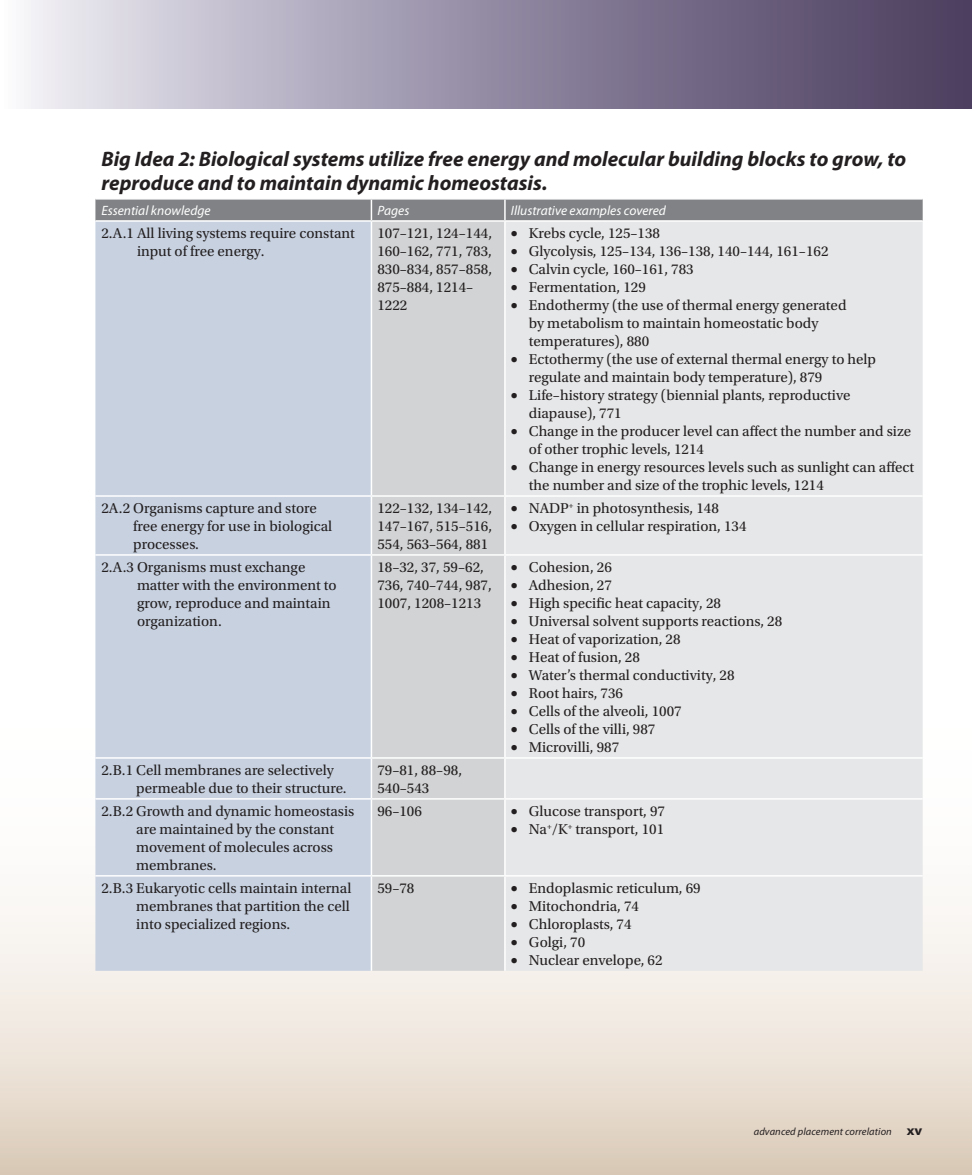
<style>
.page{position:relative;width:972px;height:1175px;background:#fff}
.page>*{position:absolute;margin:0;border:0;box-sizing:border-box;transform-origin:0 0}
.t1{font:italic 700 21px/24px "Myriad Pro";color:#231f20}
.t2{font:15px/18px "Utopia Std";color:#231f20}
.t3{font:italic 13.5px "Myriad Pro";color:#fff}
.t4{font:italic 10.5px "Myriad Pro";letter-spacing:.01em;color:#231f20}
.s1{font-weight:700;font-style:normal;font-size:13.5px}
</style>
<div class="page">
<svg style="left:0;top:906px;width:972px;height:268px;background:#eae0d5"></svg>
<div style="left:0;top:0;width:972px;height:108px;background:linear-gradient(to right,#eeedf6,#433559)"></div>
<div style="left:95px;top:222px;width:276px;height:748px;background:#c7d1e0"></div>
<div style="left:372px;top:222px;width:132px;height:748px;background:#d1d3d4"></div>
<div style="left:506px;top:222px;width:417px;height:748px;background:#e6e7e8"></div>
<div style="left:95px;top:199px;width:828px;height:21px;background:#808285"></div>
<hr style="left:505px;top:198px;width:418px;height:2px;background:#fff">
<hr style="left:504px;top:200px;width:2px;height:20px;background:#fff">
<hr style="left:95px;top:495px;width:276px;height:2px;background:#fff">
<hr style="left:371px;top:495px;width:134px;height:2px;background:#fff">
<hr style="left:505px;top:495px;width:418px;height:2px;background:#fff">
<hr style="left:95px;top:554px;width:276px;height:1px;background:#fff">
<hr style="left:371px;top:554px;width:134px;height:1px;background:#fff">
<hr style="left:505px;top:554px;width:418px;height:1px;background:#fff">
<hr style="left:95px;top:757px;width:276px;height:1px;background:#fff">
<hr style="left:371px;top:757px;width:134px;height:1px;background:#fff">
<hr style="left:505px;top:757px;width:418px;height:1px;background:#fff">
<hr style="left:95px;top:798px;width:276px;height:1px;background:#fff">
<hr style="left:371px;top:798px;width:134px;height:1px;background:#fff">
<hr style="left:505px;top:798px;width:418px;height:1px;background:#fff">
<hr style="left:95px;top:875px;width:276px;height:1px;background:#fff">
<hr style="left:371px;top:875px;width:134px;height:1px;background:#fff">
<hr style="left:371px;top:876px;width:1px;height:94px;background:#fff">
<hr style="left:505px;top:875px;width:418px;height:1px;background:#fff">
<hr style="left:504px;top:876px;width:2px;height:94px;background:#fff">
<p class="t1" style="left:101px;top:146px;width:806px">Big Idea 2: Biological systems utilize free energy and molecular building blocks to grow, to reproduce and to maintain dynamic homeostasis.</p>
<p class="t3" style="left:101px;top:202px;width:111px">Essential knowledge</p>
<p class="t3" style="left:377px;top:202px;width:33px">Pages</p>
<p class="t3" style="left:511px;top:202px;width:157px">Illustrative examples covered</p>
<p class="t2" style="left:137px;top:224px;width:219px;text-indent:-36px">2.A.1 All living systems require constant input of free energy.</p>
<p class="t2" style="left:377px;top:224px;width:116px">107–121, 124–144,<br>160–162, 771, 783,<br>830–834, 857–858,<br>875–884, 1214–<br>1222</p>
<p class="t2" style="left:511px;top:224px;width:151px">• Krebs cycle, 125–138</p>
<p class="t2" style="left:511px;top:242px;width:319px">• Glycolysis, 125–134, 136–138, 140–144, 161–162</p>
<p class="t2" style="left:511px;top:260px;width:184px">• Calvin cycle, 160–161, 783</p>
<p class="t2" style="left:511px;top:278px;width:136px">• Fermentation, 129</p>
<p class="t2" style="left:529px;top:296px;width:319px;text-indent:-18px">• Endothermy (the use of thermal energy generated by metabolism to maintain homeostatic body temperatures), 880</p>
<p class="t2" style="left:529px;top:350px;width:349px;text-indent:-18px">• Ectothermy (the use of external thermal energy to help regulate and maintain body temperature), 879</p>
<p class="t2" style="left:529px;top:386px;width:323px;text-indent:-18px">• Life–history strategy (biennial plants, reproductive diapause), 771</p>
<p class="t2" style="left:529px;top:422px;width:384px;text-indent:-18px">• Change in the producer level can affect the number and size of other trophic levels, 1214</p>
<p class="t2" style="left:529px;top:458px;width:387px;text-indent:-18px">• Change in energy resources levels such as sunlight can affect the number and size of the trophic levels, 1214</p>
<p class="t2" style="left:133px;top:499px;width:200px;text-indent:-32px">2A.2 Organisms capture and store free energy for use in biological processes.</p>
<p class="t2" style="left:377px;top:499px;width:116px;text-align:justify">122–132, 134–142, 147–167, 515–516, 554, 563–564, 881</p>
<p class="t2" style="left:511px;top:499px;width:209px">• NADP<sup>+</sup> in photosynthesis, 148</p>
<p class="t2" style="left:511px;top:517px;width:237px">• Oxygen in cellular respiration, 134</p>
<p class="t2" style="left:137px;top:558px;width:201px;text-indent:-36px">2.A.3 Organisms must exchange matter with the environment to grow, reproduce and maintain organization.</p>
<p class="t2" style="left:377px;top:558px;width:116px">18–32, 37, 59–62,<br>736, 740–744, 987,<br>1007, 1208–1213</p>
<p class="t2" style="left:511px;top:558px;width:102px">• Cohesion, 26</p>
<p class="t2" style="left:511px;top:576px;width:102px">• Adhesion, 27</p>
<p class="t2" style="left:511px;top:594px;width:212px">• High specific heat capacity, 28</p>
<p class="t2" style="left:511px;top:612px;width:273px">• Universal solvent supports reactions, 28</p>
<p class="t2" style="left:511px;top:630px;width:171px">• Heat of vaporization, 28</p>
<p class="t2" style="left:511px;top:648px;width:131px">• Heat of fusion, 28</p>
<p class="t2" style="left:511px;top:666px;width:225px">• Water’s thermal conductivity, 28</p>
<p class="t2" style="left:511px;top:684px;width:114px">• Root hairs, 736</p>
<p class="t2" style="left:511px;top:702px;width:172px">• Cells of the alveoli, 1007</p>
<p class="t2" style="left:511px;top:720px;width:146px">• Cells of the villi, 987</p>
<p class="t2" style="left:511px;top:738px;width:110px">• Microvilli, 987</p>
<p class="t2" style="left:136px;top:761px;width:212px;text-indent:-35px">2.B.1 Cell membranes are selectively permeable due to their structure.</p>
<p class="t2" style="left:377px;top:761px;width:86px">79–81, 88–98,<br>540–543</p>
<p class="t2" style="left:136px;top:802px;width:220px;text-indent:-35px">2.B.2 Growth and dynamic homeostasis are maintained by the constant movement of molecules across membranes.</p>
<p class="t2" style="left:377px;top:802px;width:46px">96–106</p>
<p class="t2" style="left:511px;top:802px;width:156px">• Glucose transport, 97</p>
<p class="t2" style="left:511px;top:820px;width:155px">• Na<sup>+</sup>/K<sup>+</sup> transport, 101</p>
<p class="t2" style="left:136px;top:879px;width:217px;text-align:justify;text-indent:-35px">2.B.3 Eukaryotic cells maintain internal membranes that partition the cell into specialized regions.</p>
<p class="t2" style="left:377px;top:879px;width:39px">59–78</p>
<p class="t2" style="left:511px;top:879px;width:191px">• Endoplasmic reticulum, 69</p>
<p class="t2" style="left:511px;top:897px;width:130px">• Mitochondria, 74</p>
<p class="t2" style="left:511px;top:915px;width:122px">• Chloroplasts, 74</p>
<p class="t2" style="left:511px;top:933px;width:76px">• Golgi, 70</p>
<p class="t2" style="left:511px;top:951px;width:153px">• Nuclear envelope, 62</p>
<p class="t4" style="left:754px;top:1125px;width:170px">advanced placement correlation <span class="s1">xv</span></p>
</div>
